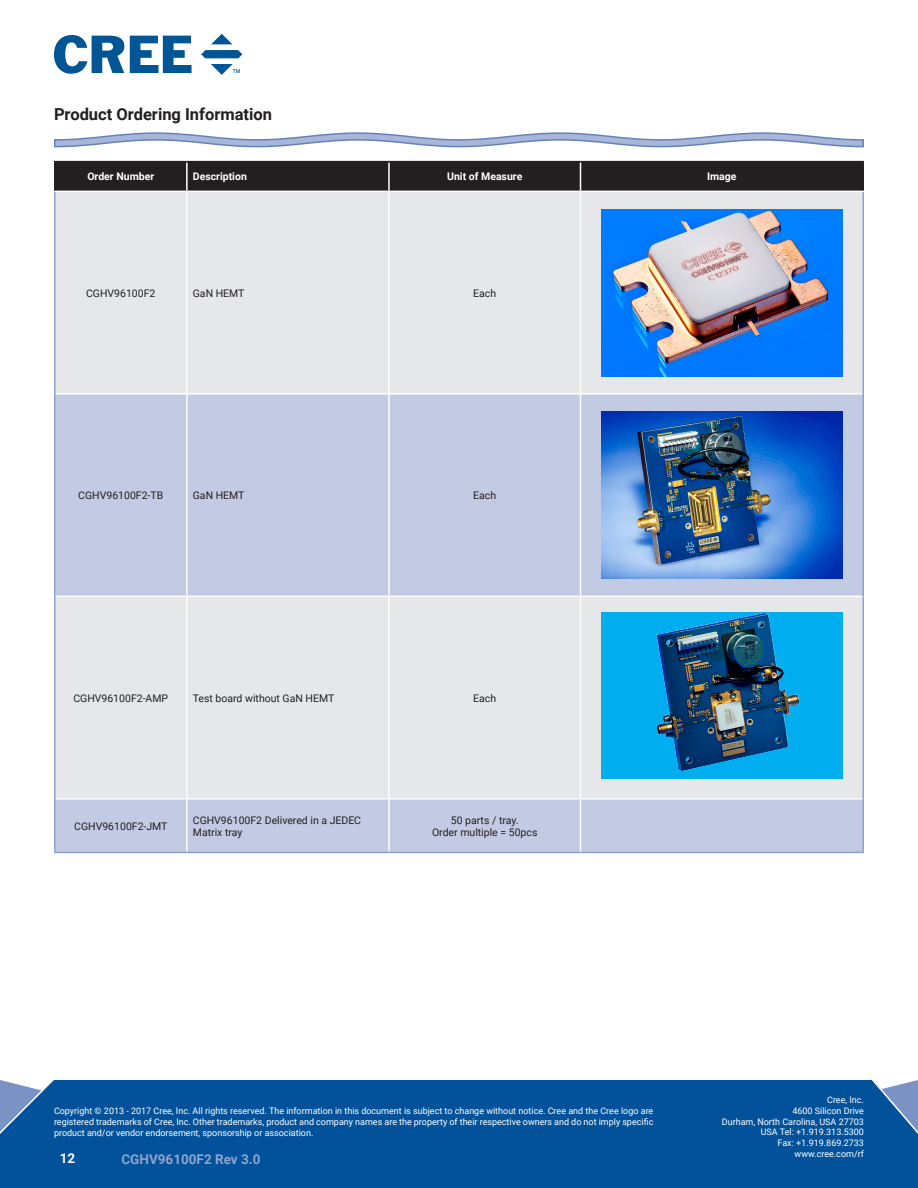
<style>
.page{position:relative;width:918px;height:1188px;background:#fff}
.page>*{position:absolute;margin:0;border:0;box-sizing:border-box;transform-origin:0 0}
.t1{font:700 16.5px "Roboto";color:#231f20}
.t2{font:700 13.5px "Roboto";color:#90a3ce}
.t3{font:700 13.5px "Roboto";color:#fff}
.t4{font:10.5px/12px "Roboto";color:#231f20}
.t5{font:700 10.5px "Roboto";color:#fff}
.t6{font:9px/10.8px "Roboto";color:#fff;text-align:right}
</style>
<div class="page">
<div style="left:0;top:1080px;width:918px;height:108px;background:#01529a"></div>
<svg style="left:54px;top:35px;width:70px;height:39px"></svg>
<svg style="left:130px;top:36px;width:62px;height:37px"></svg>
<svg style="left:211px;top:34px;width:21px;height:10px"></svg>
<svg style="left:201px;top:50px;width:41px;height:8px"></svg>
<svg style="left:211px;top:64px;width:29px;height:10px"></svg>
<svg style="left:54px;top:132px;width:810px;height:16px"></svg>
<div style="left:56px;top:192px;width:807px;height:201px;background:#e6e7e9"></div>
<svg style="left:56px;top:395px;width:807px;height:457px;background:#d1d6e6"></svg>
<hr style="left:186px;top:192px;width:2px;height:201px;background:#fff">
<hr style="left:388px;top:192px;width:2px;height:201px;background:#fff">
<hr style="left:580px;top:192px;width:1px;height:201px;background:#fff">
<hr style="left:186px;top:395px;width:2px;height:201px;background:#fff">
<hr style="left:388px;top:395px;width:2px;height:201px;background:#fff">
<hr style="left:580px;top:395px;width:1px;height:201px;background:#fff">
<hr style="left:56px;top:596px;width:131px;height:1px;background:#fff">
<hr style="left:187px;top:596px;width:202px;height:1px;background:#fff">
<hr style="left:186px;top:597px;width:2px;height:201px;background:#fff">
<hr style="left:389px;top:596px;width:192px;height:1px;background:#fff">
<hr style="left:388px;top:597px;width:2px;height:201px;background:#fff">
<hr style="left:581px;top:596px;width:282px;height:1px;background:#fff">
<hr style="left:580px;top:597px;width:1px;height:201px;background:#fff">
<hr style="left:56px;top:798px;width:131px;height:2px;background:#fff">
<hr style="left:187px;top:798px;width:202px;height:2px;background:#fff">
<hr style="left:186px;top:800px;width:2px;height:52px;background:#fff">
<hr style="left:389px;top:798px;width:192px;height:2px;background:#fff">
<hr style="left:388px;top:800px;width:2px;height:52px;background:#fff">
<hr style="left:581px;top:798px;width:282px;height:2px;background:#fff">
<hr style="left:580px;top:800px;width:1px;height:52px;background:#fff">
<hr style="left:54px;top:161px;width:133px;height:1px;background:#231f20">
<hr style="left:54px;top:162px;width:2px;height:29px;background:#231f20">
<hr style="left:187px;top:161px;width:202px;height:1px;background:#231f20">
<hr style="left:389px;top:161px;width:192px;height:1px;background:#231f20">
<hr style="left:581px;top:161px;width:283px;height:1px;background:#231f20">
<div style="left:55px;top:162px;width:809px;height:29px;background:#231f20"></div>
<hr style="left:54px;top:192px;width:2px;height:202px;background:#90a3ce">
<hr style="left:863px;top:192px;width:1px;height:202px;background:#90a3ce">
<hr style="left:54px;top:394px;width:2px;height:202px;background:#90a3ce">
<hr style="left:863px;top:394px;width:1px;height:202px;background:#90a3ce">
<hr style="left:54px;top:596px;width:2px;height:203px;background:#90a3ce">
<hr style="left:863px;top:596px;width:1px;height:203px;background:#90a3ce">
<hr style="left:54px;top:799px;width:2px;height:53px;background:#90a3ce">
<hr style="left:863px;top:799px;width:1px;height:53px;background:#90a3ce">
<hr style="left:54px;top:852px;width:133px;height:1px;background:#90a3ce">
<hr style="left:187px;top:852px;width:202px;height:1px;background:#90a3ce">
<hr style="left:389px;top:852px;width:192px;height:1px;background:#90a3ce">
<hr style="left:581px;top:852px;width:283px;height:1px;background:#90a3ce">
<img style="left:601px;top:209px;width:241px;height:167px">
<img style="left:601px;top:412px;width:241px;height:167px">
<div style="left:601px;top:612px;width:241px;height:167px;background:#00aeef"></div>
<img style="left:656px;top:613px;width:144px;height:158px">
<h1 class="t1" style="left:54px;top:103px;width:220px">Product Ordering Information</h1>
<p class="t5" style="left:87px;top:169px;width:68px">Order Number</p>
<p class="t5" style="left:193px;top:169px;width:56px">Description</p>
<p class="t5" style="left:447px;top:169px;width:77px">Unit of Measure</p>
<p class="t5" style="left:707px;top:169px;width:31px">Image</p>
<p class="t4" style="left:86px;top:286px;width:71px">CGHV96100F2</p>
<p class="t4" style="left:193px;top:286px;width:53px">GaN HEMT</p>
<p class="t4" style="left:473px;top:286px;width:24px">Each</p>
<p class="t4" style="left:78px;top:489px;width:87px">CGHV96100F2-TB</p>
<p class="t4" style="left:193px;top:489px;width:53px">GaN HEMT</p>
<p class="t4" style="left:473px;top:489px;width:24px">Each</p>
<p class="t4" style="left:73px;top:691px;width:96px">CGHV96100F2-AMP</p>
<p class="t4" style="left:193px;top:691px;width:143px">Test board without GaN HEMT</p>
<p class="t4" style="left:473px;top:691px;width:24px">Each</p>
<p class="t4" style="left:74px;top:819px;width:95px">CGHV96100F2-JMT</p>
<p class="t4" style="left:193px;top:813px;width:170px">CGHV96100F2 Delivered in a JEDEC<br>Matrix tray</p>
<p class="t4" style="left:432px;top:813px;width:107px;text-align:center">50 parts / tray.<br>Order multiple = 50pcs</p>
<p class="t6" style="left:54px;top:1105px;width:601px;text-align:justify">Copyright © 2013 - 2017 Cree, Inc. All rights reserved. The information in this document is subject to change without notice. Cree and the Cree logo are registered trademarks of Cree, Inc. Other trademarks, product and company names are the property of their respective owners and do not imply specific product and/or vendor endorsement, sponsorship or association.</p>
<h2 class="t3" style="left:60px;top:1148px;width:17px">12</h2>
<h2 class="t2" style="left:122px;top:1150px;width:141px">CGHV96100F2 Rev 3.0</h2>
<p class="t6" style="left:722px;top:1094px;width:144px">Cree, Inc.<br>4600 Silicon Drive<br>Durham, North Carolina, USA 27703<br>USA Tel: +1.919.313.5300<br>Fax: +1.919.869.2733 www.cree.com/rf</p>
</div>
